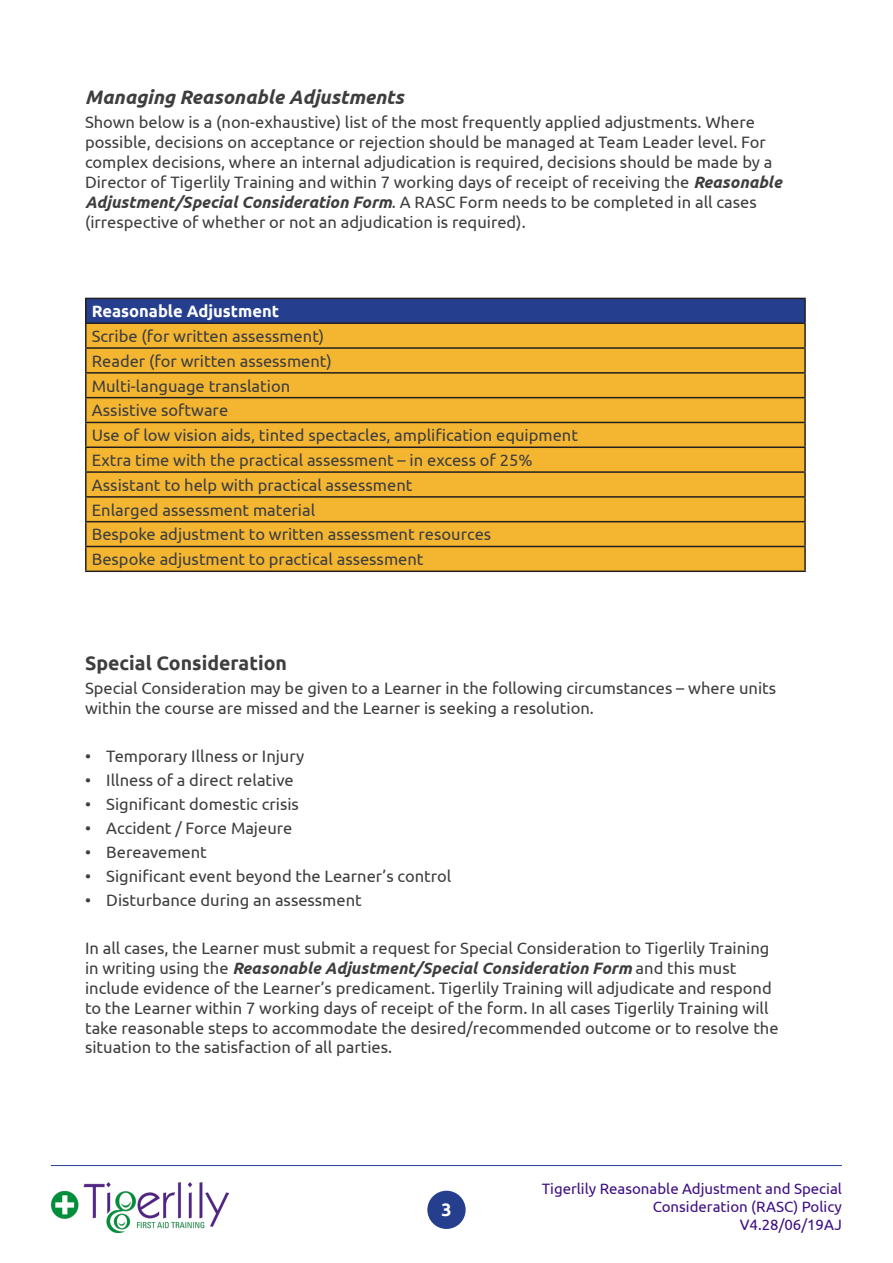
<style>
.page{position:relative;width:893px;height:1263px;background:#fff}
.page>*{position:absolute;margin:0;border:0;box-sizing:border-box;transform-origin:0 0}
.body{font:italic 700 19.5px "Ubuntu";color:#3e3e3f}
.body-2{font:700 19.5px "Ubuntu";color:#3e3e3f}
.t1{font:700 18px "Ubuntu";color:#fff}
.body-3{font:16.5px/19.8px "Ubuntu";color:#3e3e3f}
.body-4{font:700 16.5px "Ubuntu";color:#fff}
.t2{font:15px/18px "Ubuntu";color:#3e0f82;text-align:right}
.s1{font-weight:700;font-style:italic}
</style>
<div class="page">
<div style="left:427px;top:1191px;width:39px;height:38px;background:#253f8e;border-radius:50%"></div>
<hr style="left:51px;top:1165px;width:791px;height:1px;background:#253f8e">
<img style="left:51px;top:1182px;width:178px;height:50px">
<div style="left:86px;top:298px;width:719px;height:25px;background:#253f8e"></div>
<div style="left:87px;top:324px;width:717px;height:246px;background:#f4b631"></div>
<hr style="left:85px;top:298px;width:721px;height:1px;background:#231f20">
<hr style="left:85px;top:299px;width:2px;height:23px;background:#231f20">
<hr style="left:804px;top:299px;width:2px;height:23px;background:#231f20">
<hr style="left:85px;top:322px;width:721px;height:2px;background:#231f20">
<hr style="left:85px;top:347px;width:721px;height:2px;background:#231f20">
<hr style="left:85px;top:372px;width:721px;height:2px;background:#231f20">
<hr style="left:85px;top:397px;width:721px;height:1px;background:#231f20">
<hr style="left:85px;top:422px;width:721px;height:1px;background:#231f20">
<hr style="left:85px;top:446px;width:721px;height:2px;background:#231f20">
<hr style="left:85px;top:471px;width:721px;height:2px;background:#231f20">
<hr style="left:85px;top:496px;width:721px;height:2px;background:#231f20">
<hr style="left:85px;top:521px;width:721px;height:1px;background:#231f20">
<hr style="left:85px;top:546px;width:721px;height:1px;background:#231f20">
<hr style="left:85px;top:324px;width:2px;height:23px;background:#231f20">
<hr style="left:804px;top:324px;width:2px;height:23px;background:#231f20">
<hr style="left:85px;top:349px;width:2px;height:23px;background:#231f20">
<hr style="left:804px;top:349px;width:2px;height:23px;background:#231f20">
<hr style="left:85px;top:374px;width:2px;height:23px;background:#231f20">
<hr style="left:804px;top:374px;width:2px;height:23px;background:#231f20">
<hr style="left:85px;top:398px;width:2px;height:24px;background:#231f20">
<hr style="left:804px;top:398px;width:2px;height:24px;background:#231f20">
<hr style="left:85px;top:423px;width:2px;height:23px;background:#231f20">
<hr style="left:804px;top:423px;width:2px;height:23px;background:#231f20">
<hr style="left:85px;top:448px;width:2px;height:23px;background:#231f20">
<hr style="left:804px;top:448px;width:2px;height:23px;background:#231f20">
<hr style="left:85px;top:473px;width:2px;height:23px;background:#231f20">
<hr style="left:804px;top:473px;width:2px;height:23px;background:#231f20">
<hr style="left:85px;top:498px;width:2px;height:23px;background:#231f20">
<hr style="left:804px;top:498px;width:2px;height:23px;background:#231f20">
<hr style="left:85px;top:522px;width:2px;height:24px;background:#231f20">
<hr style="left:804px;top:522px;width:2px;height:24px;background:#231f20">
<hr style="left:85px;top:547px;width:2px;height:23px;background:#231f20">
<hr style="left:804px;top:547px;width:2px;height:23px;background:#231f20">
<hr style="left:85px;top:570px;width:721px;height:2px;background:#231f20">
<p class="body" style="left:85px;top:86px;width:320px">Managing Reasonable Adjustments</p>
<p class="body-3" style="left:85px;top:112px;width:698px">Shown below is a (non-exhaustive) list of the most frequently applied adjustments. Where possible, decisions on acceptance or rejection should be managed at Team Leader level. For complex decisions, where an internal adjudication is required, decisions should be made by a Director of Tigerlily Training and within 7 working days of receipt of receiving the <span class="s1">Reasonable Adjustment/Special Consideration Form</span>. A RASC Form needs to be completed in all cases (irrespective of whether or not an adjudication is required).</p>
<p class="body-4" style="left:92px;top:301px;width:189px">Reasonable Adjustment</p>
<p class="body-3" style="left:92px;top:326px;width:234px">Scribe (for written assessment)</p>
<p class="body-3" style="left:92px;top:351px;width:242px">Reader (for written assessment)</p>
<p class="body-3" style="left:92px;top:375px;width:200px">Multi-language translation</p>
<p class="body-3" style="left:92px;top:400px;width:138px">Assistive software</p>
<p class="body-3" style="left:92px;top:425px;width:488px">Use of low vision aids, tinted spectacles, amplification equipment</p>
<p class="body-3" style="left:92px;top:450px;width:442px">Extra time with the practical assessment – in excess of 25%</p>
<p class="body-3" style="left:92px;top:475px;width:322px">Assistant to help with practical assessment</p>
<p class="body-3" style="left:92px;top:499px;width:225px">Enlarged assessment material</p>
<p class="body-3" style="left:92px;top:524px;width:401px">Bespoke adjustment to written assessment resources</p>
<p class="body-3" style="left:92px;top:549px;width:333px">Bespoke adjustment to practical assessment</p>
<p class="body-2" style="left:85px;top:651px;width:203px">Special Consideration</p>
<p class="body-3" style="left:85px;top:678px;width:693px">Special Consideration may be given to a Learner in the following circumstances – where units within the course are missed and the Learner is seeking a resolution.</p>
<p class="body-3" style="left:85px;top:746px;width:221px">• Temporary Illness or Injury</p>
<p class="body-3" style="left:85px;top:770px;width:210px">• Illness of a direct relative</p>
<p class="body-3" style="left:85px;top:794px;width:215px">• Significant domestic crisis</p>
<p class="body-3" style="left:85px;top:818px;width:209px">• Accident / Force Majeure</p>
<p class="body-3" style="left:85px;top:842px;width:123px">• Bereavement</p>
<p class="body-3" style="left:85px;top:866px;width:368px">• Significant event beyond the Learner’s control</p>
<p class="body-3" style="left:85px;top:890px;width:278px">• Disturbance during an assessment</p>
<p class="body-3" style="left:85px;top:938px;width:695px">In all cases, the Learner must submit a request for Special Consideration to Tigerlily Training in writing using the <span class="s1">Reasonable Adjustment/Special Consideration Form</span> and this must include evidence of the Learner’s predicament. Tigerlily Training will adjudicate and respond to the Learner within 7 working days of receipt of the form. In all cases Tigerlily Training will take reasonable steps to accommodate the desired/recommended outcome or to resolve the situation to the satisfaction of all parties.</p>
<p class="t1" style="left:441px;top:1198px;width:12px">3</p>
<p class="t2" style="left:542px;top:1179px;width:302px">Tigerlily Reasonable Adjustment and Special<br>Consideration (RASC) Policy<br>V4.28/06/19AJ</p>
</div>
